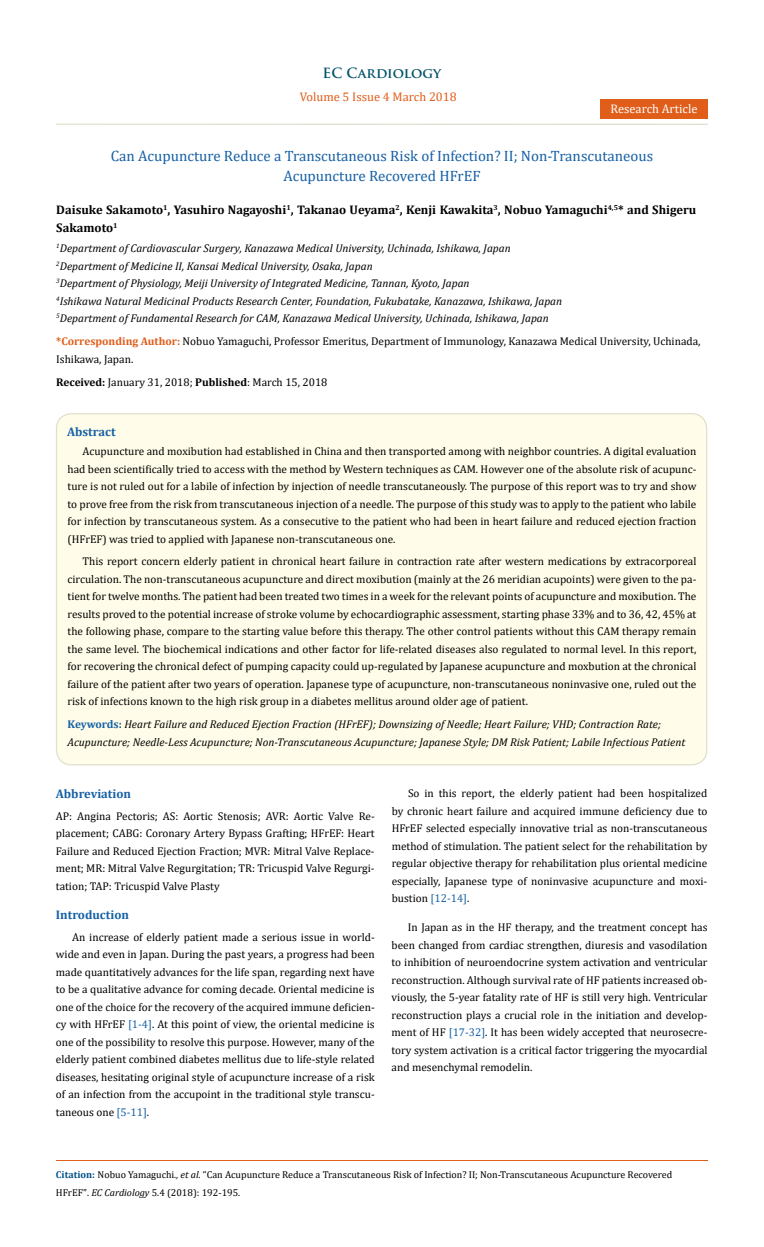
<style>
.page{position:relative;width:764px;height:1247px;background:#fff}
.page>*{position:absolute;margin:0;border:0;box-sizing:border-box;transform-origin:0 0}
.t1{font:15px/20px "Cambria";color:#1560a6;text-align:center}
.t2{font:700 13.75px "Trajan Pro";color:#02546a}
.t3{font:700 12.5px/17.5px "Cambria";color:#000}
.t4{font:700 12.5px "Cambria";color:#1560a6}
.t5{font:12.5px "Cambria";color:#e05d1a}
.t6{font:12.5px "Cambria";color:#fff}
.t7{font:11.25px/17.5px "Cambria";color:#000;text-align:justify}
.t8{font:italic 11.25px/17.5px "Cambria";color:#000}
.t9{font:10px/17.5px "Cambria";color:#000}
.s1{font-weight:700;color:#e05d1a}
.s2{font-weight:700}
.s3{font-weight:700;font-style:normal;color:#1560a6}
.s4{font-weight:700;font-style:normal;color:#0e546a}
.s5{color:#1560a6}
.s6{font-weight:700;color:#035089}
.s7{font-style:italic}
</style>
<div class="page">
<div style="left:600px;top:99px;width:107px;height:20px;background:#e05d1a"></div>
<hr style="left:56px;top:1160px;width:651px;height:1px;background:#e05d1a">
<hr style="left:56px;top:123px;width:651px;height:2px;background:#e0dfcd">
<div style="left:56px;top:413px;width:650px;height:351px;background:#fffde9;border-radius:15px"></div>
<p class="t2" style="left:323px;top:64px;width:120px">EC Cardiology</p>
<p class="t5" style="left:300px;top:90px;width:158px">Volume 5 Issue 4 March 2018</p>
<p class="t6" style="left:610px;top:101px;width:89px">Research Article</p>
<h1 class="t1" style="left:111px;top:146px;width:544px">Can Acupuncture Reduce a Transcutaneous Risk of Infection? II; Non-Transcutaneous<br>Acupuncture Recovered HFrEF</h1>
<p class="t3" style="left:56px;top:201px;width:641px">Daisuke Sakamoto<sup>1</sup>, Yasuhiro Nagayoshi<sup>1</sup>, Takanao Ueyama<sup>2</sup>, Kenji Kawakita<sup>3</sup>, Nobuo Yamaguchi<sup>4,5</sup>* and Shigeru<br>Sakamoto<sup>1</sup></p>
<p class="t8" style="left:56px;top:239px;width:507px"><sup>1</sup>Department of Cardiovascular Surgery, Kanazawa Medical University, Uchinada, Ishikawa, Japan <sup>2</sup>Department of Medicine II, Kansai Medical University, Osaka, Japan<br><sup>3</sup>Department of Physiology, Meiji University of Integrated Medicine, Tannan, Kyoto, Japan<br><sup>4</sup>Ishikawa Natural Medicinal Products Research Center, Foundation, Fukubatake, Kanazawa, Ishikawa, Japan <sup>5</sup>Department of Fundamental Research for CAM, Kanazawa Medical University, Uchinada, Ishikawa, Japan</p>
<p class="t7" style="left:56px;top:332px;width:646px"><span class="s1">*Corresponding Author:</span> Nobuo Yamaguchi, Professor Emeritus, Department of Immunology, Kanazawa Medical University, Uchinada,<br>Ishikawa, Japan.</p>
<p class="t7" style="left:56px;top:373px;width:273px"><span class="s2">Received:</span> January 31, 2018; <span class="s2">Published</span>: March 15, 2018</p>
<p class="t4" style="left:67px;top:422px;width:50px">Abstract</p>
<p class="t7" style="left:68px;top:442px;width:630px;text-indent:15px">Acupuncture and moxibution had established in China and then transported among with neighbor countries. A digital evaluation had been scientifically tried to access with the method by Western techniques as CAM. However one of the absolute risk of acupunc&shy;ture is not ruled out for a labile of infection by injection of needle transcutaneously. The purpose of this report was to try and show to prove free from the risk from transcutaneous injection of a needle. The purpose of this study was to apply to the patient who labile for infection by transcutaneous system. As a consecutive to the patient who had been in heart failure and reduced ejection fraction (HFrEF) was tried to applied with Japanese non-transcutaneous one.</p>
<p class="t7" style="left:68px;top:552px;width:630px;text-indent:15px">This report concern elderly patient in chronical heart failure in contraction rate after western medications by extracorporeal circulation. The non-transcutaneous acupuncture and direct moxibution (mainly at the 26 meridian acupoints) were given to the pa&shy;tient for twelve months. The patient had been treated two times in a week for the relevant points of acupuncture and moxibution. The results proved to the potential increase of stroke volume by echocardiographic assessment, starting phase 33% and to 36, 42, 45% at the following phase, compare to the starting value before this therapy. The other control patients without this CAM therapy remain the same level. The biochemical indications and other factor for life-related diseases also regulated to normal level. In this report, for recovering the chronical defect of pumping capacity could up-regulated by Japanese acupuncture and moxbution at the chronical failure of the patient after two years of operation. Japanese type of acupuncture, non-transcutaneous noninvasive one, ruled out the risk of infections known to the high risk group in a diabetes mellitus around older age of patient.</p>
<p class="t8" style="left:68px;top:715px;width:619px"><span class="s3">Keywords</span><span class="s4">:</span> Heart Failure and Reduced Ejection Fraction (HFrEF); Downsizing of Needle; Heart Failure; VHD; Contraction Rate;<br>Acupuncture; Needle-Less Acupuncture; Non-Transcutaneous Acupuncture; Japanese Style; DM Risk Patient; Labile Infectious Patient</p>
<p class="t4" style="left:56px;top:785px;width:77px">Abbreviation</p>
<p class="t7" style="left:56px;top:807px;width:320px">AP: Angina Pectoris; AS: Aortic Stenosis; AVR: Aortic Valve Re&shy;placement; CABG: Coronary Artery Bypass Grafting; HFrEF: Heart Failure and Reduced Ejection Fraction; MVR: Mitral Valve Replace&shy;ment; MR: Mitral Valve Regurgitation; TR: Tricuspid Valve Regurgi&shy;tation; TAP: Tricuspid Valve Plasty</p>
<p class="t4" style="left:56px;top:905px;width:75px">Introduction</p>
<p class="t7" style="left:56px;top:928px;width:320px;text-indent:16px">An increase of elderly patient made a serious issue in world&shy;wide and even in Japan. During the past years, a progress had been made quantitatively advances for the life span, regarding next have to be a qualitative advance for coming decade. Oriental medicine is one of the choice for the recovery of the acquired immune deficien&shy;cy with HFrEF <span class="s5">[1-4]</span>. At this point of view, the oriental medicine is one of the possibility to resolve this purpose. However, many of the elderly patient combined diabetes mellitus due to life-style related diseases, hesitating original style of acupuncture increase of a risk of an infection from the accupoint in the traditional style transcu&shy;taneous one <span class="s5">[5-11]</span>.</p>
<p class="t7" style="left:392px;top:784px;width:317px;text-indent:16px">So in this report, the elderly patient had been hospitalized by chronic heart failure and acquired immune deficiency due to HFrEF selected especially innovative trial as non-transcutaneous method of stimulation. The patient select for the rehabilitation by regular objective therapy for rehabilitation plus oriental medicine especially, Japanese type of noninvasive acupuncture and moxi&shy;bustion <span class="s5">[12-14]</span>.</p>
<p class="t7" style="left:391px;top:918px;width:317px;text-indent:16px">In Japan as in the HF therapy, and the treatment concept has been changed from cardiac strengthen, diuresis and vasodilation to inhibition of neuroendocrine system activation and ventricular reconstruction. Although survival rate of HF patients increased ob&shy;viously, the 5-year fatality rate of HF is still very high. Ventricular reconstruction plays a crucial role in the initiation and develop&shy;ment of HF <span class="s5">[17-32]</span>. It has been widely accepted that neurosecre&shy;tory system activation is a critical factor triggering the myocardial and mesenchymal remodelin.</p>
<p class="t9" style="left:56px;top:1165px;width:618px"><span class="s6">Citation:</span> Nobuo Yamaguchi<span class="s7">., et al.</span> “Can Acupuncture Reduce a Transcutaneous Risk of Infection? II; Non-Transcutaneous Acupuncture Recovered<br>HFrEF". <span class="s7">EC Cardiology</span> 5.4 (2018): 192-195.</p>
</div>
